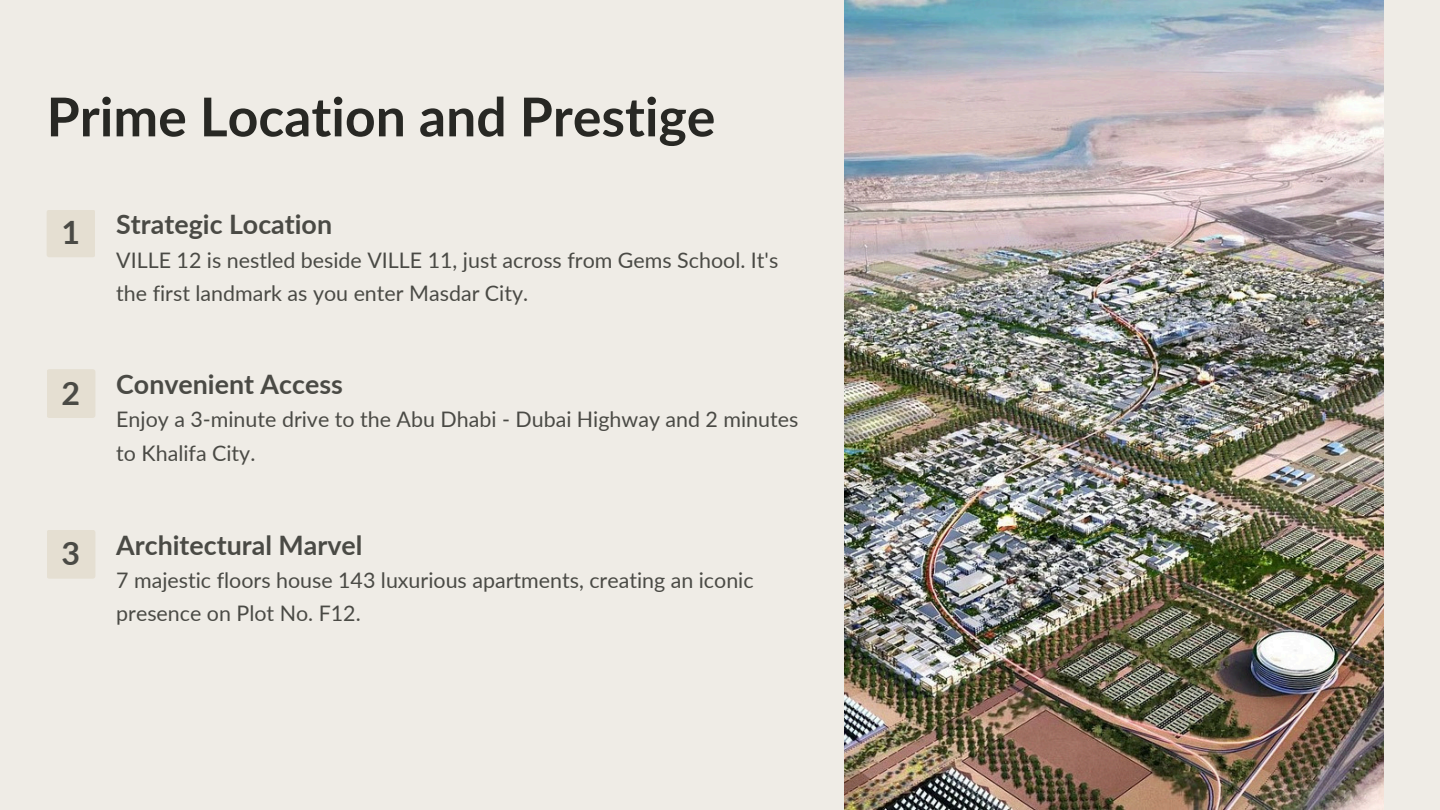
<style>
.page{position:relative;width:1440px;height:810px;background:#efece6}
.page>*{position:absolute;margin:0;border:0;box-sizing:border-box;transform-origin:0 0}
.t1{font:700 53.6px "Lato";color:#282824}
.t2{font:700 32.1px "Lato";color:#4a4a45}
.t3{font:700 26.8px "Lato";color:#4a4a45}
.t4{font:21.4px/33.3px "Lato";color:#4a4a45}
</style>
<div class="page">
<img style="left:845px;top:0;width:539px;height:810px">
<div style="left:47px;top:210px;width:48px;height:47px;background:#e5dfd2"></div>
<div style="left:47px;top:369px;width:48px;height:49px;background:#e5dfd2"></div>
<div style="left:47px;top:530px;width:48px;height:49px;background:#e5dfd2"></div>
<h1 class="t1" style="left:47px;top:83px;width:670px">Prime Location and Prestige</h1>
<h2 class="t2" style="left:61px;top:212px;width:20px">1</h2>
<h2 class="t2" style="left:61px;top:373px;width:20px">2</h2>
<h2 class="t2" style="left:61px;top:534px;width:20px">3</h2>
<p class="t3" style="left:116px;top:208px;width:217px">Strategic Location</p>
<p class="t4" style="left:116px;top:243px;width:664px">VILLE 12 is nestled beside VILLE 11, just across from Gems School. It's the first landmark as you enter Masdar City.</p>
<p class="t3" style="left:116px;top:367px;width:228px">Convenient Access</p>
<p class="t4" style="left:116px;top:402px;width:684px">Enjoy a 3-minute drive to the Abu Dhabi - Dubai Highway and 2 minutes to Khalifa City.</p>
<p class="t3" style="left:116px;top:528px;width:248px">Architectural Marvel</p>
<p class="t4" style="left:116px;top:563px;width:639px">7 majestic floors house 143 luxurious apartments, creating an iconic presence on Plot No. F12.</p>
</div>
